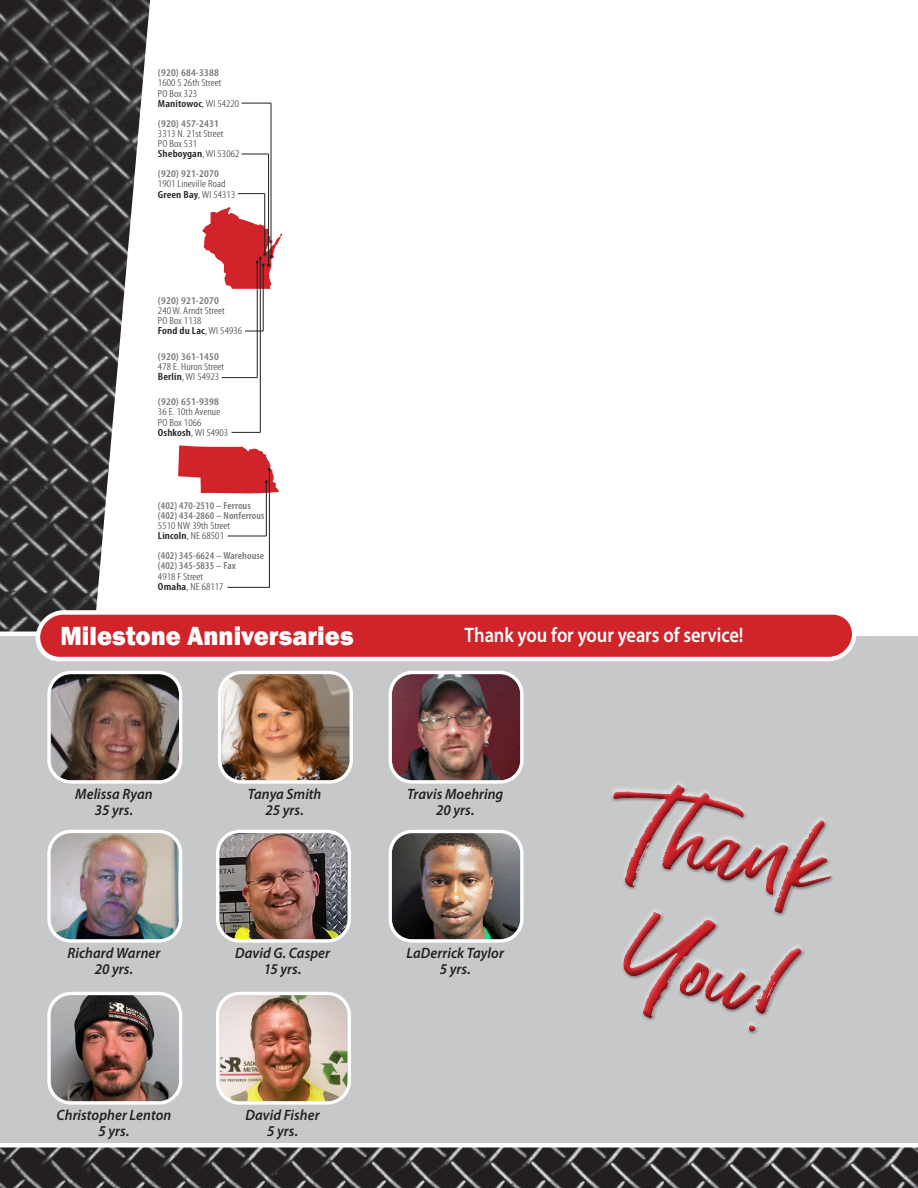
<style>
.page{position:relative;width:918px;height:1188px;background:#fff}
.page>*{position:absolute;margin:0;border:0;box-sizing:border-box;transform-origin:0 0}
.t1{font:105.3px/126.1px "Moonstone";color:#d1232a;scale:1.1 1}
.t2{font:800 27px "Franklin Gothic";color:#fff;scale:.95 1}
.t3{font:600 21px "Myriad Pro";letter-spacing:-.005em;color:#fff;scale:.88 1}
.t4{font:italic 600 15px "Myriad Pro";letter-spacing:.005em;color:#231f20;scale:.95 1}
.t5{font:300 condensed 10.35px/10.4px "Myriad Pro";letter-spacing:.01em;color:#231f20;scale:1.15 1}
.t6{font:600 condensed 10.35px/10.4px "Myriad Pro";letter-spacing:.01em;color:#76787b;scale:1.06 1}
.s1{font-weight:600;color:#76787b}
.s2{font-weight:600}
.s3{font-weight:300;color:#231f20}
.s4{color:#231f20}
</style>
<div class="page">
<img style="left:0;top:0;width:918px;height:1188px">
<svg style="left:202px;top:207px;width:80px;height:82px"></svg>
<svg style="left:178px;top:445px;width:101px;height:49px"></svg>
<hr style="left:271px;top:103px;width:1px;height:154px;background:#231f20">
<svg style="left:242px;top:103px;width:29px;height:1px"></svg>
<hr style="left:268px;top:154px;width:1px;height:111px;background:#231f20">
<svg style="left:242px;top:154px;width:26px;height:1px"></svg>
<hr style="left:264px;top:194px;width:1px;height:60px;background:#231f20">
<svg style="left:238px;top:193px;width:27px;height:1px"></svg>
<hr style="left:263px;top:265px;width:1px;height:66px;background:#231f20">
<svg style="left:245px;top:331px;width:18px;height:1px"></svg>
<hr style="left:257px;top:262px;width:1px;height:116px;background:#231f20">
<hr style="left:222px;top:377px;width:35px;height:1px;background:#231f20">
<hr style="left:260px;top:258px;width:1px;height:174px;background:#231f20">
<svg style="left:232px;top:432px;width:28px;height:1px"></svg>
<hr style="left:266px;top:482px;width:1px;height:54px;background:#231f20">
<hr style="left:227px;top:536px;width:40px;height:1px;background:#231f20">
<hr style="left:269px;top:469px;width:1px;height:118px;background:#231f20">
<hr style="left:227px;top:587px;width:43px;height:1px;background:#231f20">
<div style="left:0;top:629px;width:918px;height:521px;background:#c7c8ca"></div>
<svg style="left:31px;top:608px;width:830px;height:56px"></svg>
<img style="left:51px;top:674px;width:128px;height:106px">
<div style="left:47px;top:671px;width:135px;height:113px;border:3px solid #fff;border-radius:22px"></div>
<img style="left:219px;top:833px;width:129px;height:106px">
<div style="left:216px;top:830px;width:135px;height:113px;border:3px solid #fff;border-radius:22px"></div>
<img style="left:219px;top:995px;width:129px;height:106px">
<div style="left:216px;top:992px;width:135px;height:113px;border:3px solid #fff;border-radius:22px"></div>
<img style="left:392px;top:833px;width:128px;height:106px">
<div style="left:389px;top:830px;width:135px;height:113px;border:3px solid #fff;border-radius:22px"></div>
<img style="left:221px;top:674px;width:129px;height:106px">
<div style="left:218px;top:671px;width:135px;height:113px;border:3px solid #fff;border-radius:22px"></div>
<img style="left:392px;top:674px;width:128px;height:106px">
<div style="left:389px;top:671px;width:135px;height:113px;border:3px solid #fff;border-radius:22px"></div>
<img style="left:51px;top:833px;width:128px;height:106px">
<div style="left:47px;top:830px;width:135px;height:113px;border:3px solid #fff;border-radius:22px"></div>
<img style="left:51px;top:995px;width:128px;height:106px">
<div style="left:47px;top:992px;width:135px;height:113px;border:3px solid #fff;border-radius:22px"></div>
<div style="left:542px;top:741px;width:326px;height:338px;background:#c7c8ca"></div>
<svg style="left:564px;top:771px;width:284px;height:284px;fill:#c7c8ca"></svg>
<p class="t5" style="left:158px;top:68px;width:72px"><span class="s1">(920) 684-3388<br></span>1600 S 26th Street<br>PO Box 323<br><span class="s2">Manitowoc</span>, WI 54220</p>
<p class="t5" style="left:158px;top:118px;width:72px"><span class="s1">(920) 457-2431<br></span>3313 N. 21st Street<br>PO Box 531<br><span class="s2">Sheboygan</span>, WI 53062</p>
<p class="t5" style="left:158px;top:169px;width:69px"><span class="s1">(920) 921-2070<br></span>1901 Lineville Road<br><span class="s2">Green Bay</span>, WI 54313</p>
<p class="t5" style="left:158px;top:295px;width:75px"><span class="s1">(920) 921-2070<br></span>240 W. Arndt Street<br>PO Box 1138<br><span class="s2">Fond du Lac</span>, WI 54936</p>
<p class="t5" style="left:158px;top:351px;width:59px"><span class="s1">(920) 361-1450<br></span>478 E. Huron Street<br><span class="s2">Berlin</span>, WI 54923</p>
<p class="t5" style="left:158px;top:397px;width:63px"><span class="s1">(920) 651-9398<br></span>36 E. 10th Avenue<br>PO Box 1066<br><span class="s2">Oshkosh</span>, WI 54903</p>
<p class="t6" style="left:158px;top:500px;width:102px">(402) 470-2510 – Ferrous (402) 434-2860 – Nonferrous<br><span class="s3">5510 NW 39th Street<br></span><span class="s4">Lincoln</span><span class="s3">, NE 68501</span></p>
<p class="t6" style="left:158px;top:551px;width:102px">(402) 345-6624 – Warehouse (402) 345-5835 – Fax<br><span class="s3">4918 F Street<br></span><span class="s4">Omaha</span><span class="s3">, NE 68117</span></p>
<p class="t2" style="left:60px;top:619px;width:310px">Milestone Anniversaries</p>
<p class="t3" style="left:465px;top:623px;width:318px">Thank you for your years of service!</p>
<p class="t4" style="left:75px;top:786px;width:83px">Melissa Ryan</p>
<p class="t4" style="left:95px;top:802px;width:42px">35 yrs.</p>
<p class="t4" style="left:68px;top:945px;width:99px">Richard Warner</p>
<p class="t4" style="left:95px;top:961px;width:42px">20 yrs.</p>
<p class="t4" style="left:248px;top:786px;width:79px">Tanya Smith</p>
<p class="t4" style="left:266px;top:802px;width:42px">25 yrs.</p>
<p class="t4" style="left:235px;top:945px;width:102px">David G. Casper</p>
<p class="t4" style="left:264px;top:961px;width:41px">15 yrs.</p>
<p class="t4" style="left:407px;top:786px;width:103px">Travis Moehring</p>
<p class="t4" style="left:436px;top:802px;width:42px">20 yrs.</p>
<p class="t4" style="left:406px;top:945px;width:104px">LaDerrick Taylor</p>
<p class="t4" style="left:440px;top:961px;width:34px">5 yrs.</p>
<h1 class="t1" style="left:654px;top:761px;width:179px;rotate:13deg">Thank<br>You!</h1>
<p class="t4" style="left:57px;top:1107px;width:122px">Christopher Lenton</p>
<p class="t4" style="left:98px;top:1123px;width:34px">5 yrs.</p>
<p class="t4" style="left:246px;top:1107px;width:80px">David Fisher</p>
<p class="t4" style="left:267px;top:1123px;width:34px">5 yrs.</p>
</div>
